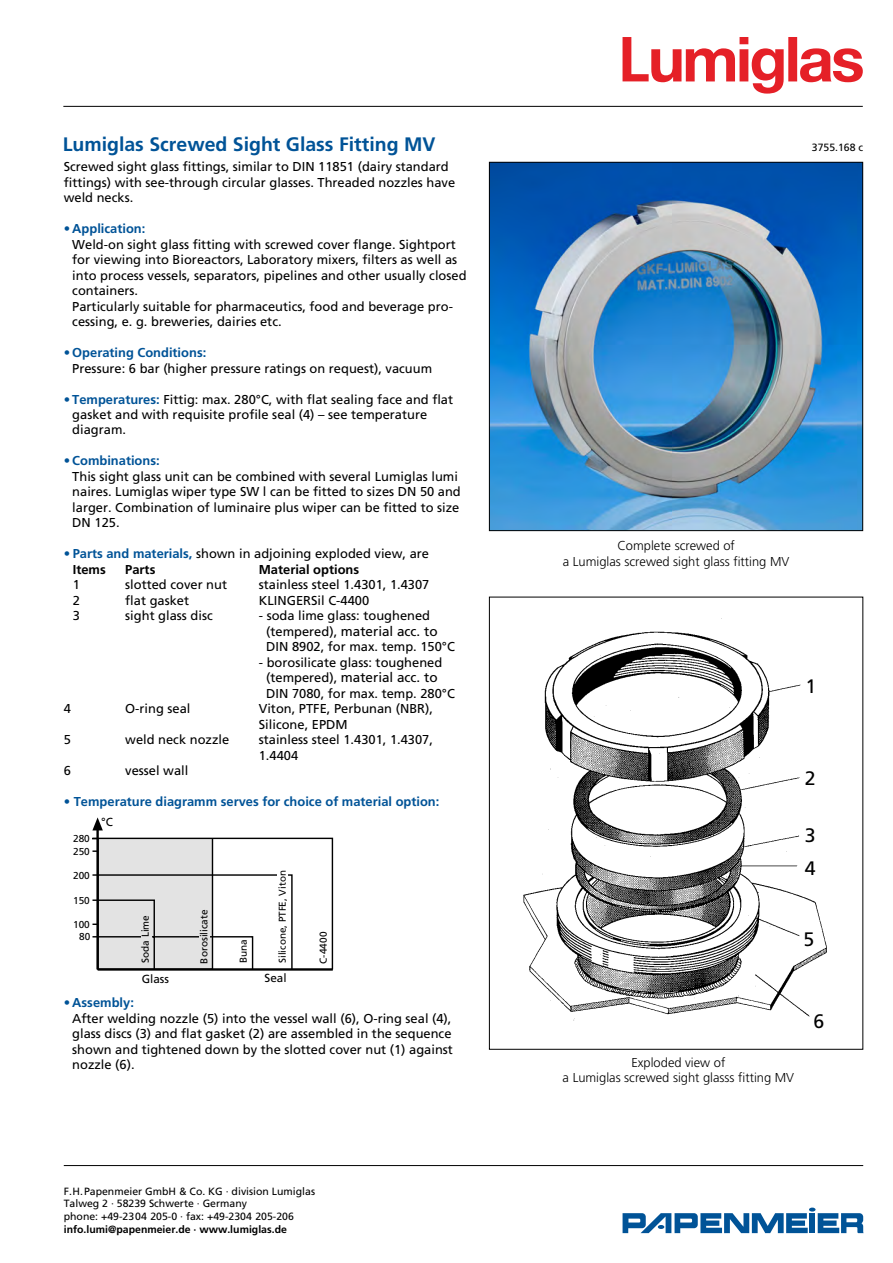
<style>
.page{position:relative;width:893px;height:1263px;background:#fff}
.page>*{position:absolute;margin:0;border:0;box-sizing:border-box;transform-origin:0 0}
.t1{font:700 19.5px "Frutiger";color:#005397}
.t2{font:19.5px "Frutiger";color:#000}
.t3{font:13.5px "Frutiger";color:#000}
.Body_Einzug{font:12.9px/15.5px "Frutiger";color:#000}
.Subhead__blau{font:12.9px/15.5px "Frutiger";color:#000}
.Body{font:12.9px/15.5px "Frutiger";color:#000}
.Subhead__blau-2{font:700 12.9px "Frutiger";color:#005397}
.t4{font:300 12.9px "Frutiger";color:#000}
.t5{font:700 12.9px "Frutiger";color:#000}
.t6{font:11.7px "Frutiger";color:#000}
.t7{font:10.5px "Frutiger";color:#000}
.t8{font:700 10.5px "Frutiger";color:#000}
.t9{font:10.05px "Frutiger";color:#000}
.t10{font:9.9px "Frutiger";color:#000}
.s1{font-weight:700;color:#005397}
.s2{font-size:12.9px}
</style>
<div class="page">
<hr style="left:64px;top:1165px;width:799px;height:1px;background:#000">
<svg style="left:623px;top:1207px;width:241px;height:26px"></svg>
<hr style="left:96px;top:830px;width:3px;height:139px;background:#000">
<svg style="left:92px;top:817px;width:11px;height:13px"></svg>
<svg style="left:92px;top:837px;width:241px;height:134px"></svg>
<div style="left:141px;top:934px;width:10px;height:6px;background:#e3e3e3"></div>
<div style="left:199px;top:934px;width:11px;height:6px;background:#e3e3e3"></div>
<div style="left:277px;top:872px;width:11px;height:6px;background:#fff"></div>
<img style="left:523px;top:618px;width:304px;height:403px">
<img style="left:491px;top:164px;width:370px;height:365px">
<div style="left:489px;top:162px;width:374px;height:369px;border:1px solid #000"></div>
<hr style="left:63px;top:106px;width:800px;height:1px;background:#000">
<svg style="left:622px;top:37px;width:241px;height:57px"></svg>
<p class="t1" style="left:63px;top:132px;width:374px">Lumiglas Screwed Sight Glass Fitting MV</p>
<p class="Body" style="left:64px;top:159px;width:393px">Screwed sight glass fittings, similar to DIN 11851 (dairy standard fittings) with see-through circular glasses. Threaded nozzles have weld necks.</p>
<p class="Subhead__blau-2" style="left:64px;top:221px;width:83px">• Application:</p>
<p class="Body_Einzug" style="left:72px;top:237px;width:396px">Weld-on sight glass fitting with screwed cover flange. Sightport for viewing into Bioreactors, Laboratory mixers, filters as well as into process vessels, separators, pipelines and other usually closed containers.</p>
<p class="Body_Einzug" style="left:72px;top:298px;width:382px">Particularly suitable for pharmaceutics, food and beverage pro-</p>
<p class="Body_Einzug" style="left:72px;top:314px;width:211px">cessing, e. g. breweries, dairies etc.</p>
<p class="Subhead__blau-2" style="left:64px;top:345px;width:144px">• Operating Conditions:</p>
<p class="Body_Einzug" style="left:72px;top:360px;width:361px">Pressure: 6 bar (higher pressure ratings on request), vacuum</p>
<p class="Subhead__blau" style="left:72px;top:391px;width:382px;text-indent:-9px"><span class="s1">• Temperatures:</span> Fittig: max. 280°C, with flat sealing face and flat gasket and with requisite profile seal (4) – see temperature</p>
<p class="Subhead__blau" style="left:72px;top:422px;width:55px">diagram.</p>
<p class="Subhead__blau-2" style="left:64px;top:453px;width:97px">• Combinations:</p>
<p class="Body_Einzug" style="left:72px;top:469px;width:390px">This sight glass unit can be combined with several Lumiglas lumi naires. Lumiglas wiper type SW l can be fitted to sizes DN 50 and larger. Combination of luminaire plus wiper can be fitted to size DN 125.</p>
<p class="Subhead__blau" style="left:64px;top:546px;width:367px"><span class="s1">• Parts and materials,</span> shown in adjoining exploded view, are</p>
<p class="t5" style="left:73px;top:562px;width:34px">Items</p>
<p class="t5" style="left:125px;top:562px;width:32px">Parts</p>
<p class="t5" style="left:259px;top:562px;width:102px">Material options</p>
<p class="Body_Einzug" style="left:73px;top:577px;width:9px">1</p>
<p class="Body_Einzug" style="left:125px;top:577px;width:103px">slotted cover nut</p>
<p class="Body_Einzug" style="left:259px;top:577px;width:172px">stainless steel 1.4301, 1.4307</p>
<p class="Body_Einzug" style="left:73px;top:593px;width:9px">2</p>
<p class="Body_Einzug" style="left:125px;top:593px;width:65px">flat gasket</p>
<p class="Body_Einzug" style="left:259px;top:593px;width:112px">KLINGERSil C-4400</p>
<p class="Body_Einzug" style="left:73px;top:608px;width:9px">3</p>
<p class="Body_Einzug" style="left:125px;top:608px;width:89px">sight glass disc</p>
<p class="Body_Einzug" style="left:259px;top:608px;width:173px">- soda lime glass: toughened</p>
<p class="t3" style="left:266px;top:623px;width:173px"><span class="s2">(tempered),</span> material acc. to</p>
<p class="Body_Einzug" style="left:266px;top:639px;width:190px">DIN 8902, for max. temp. 150°C</p>
<p class="Body_Einzug" style="left:259px;top:654px;width:185px">- borosilicate glass: toughened</p>
<p class="t3" style="left:266px;top:669px;width:173px"><span class="s2">(tempered),</span> material acc. to</p>
<p class="Body_Einzug" style="left:266px;top:685px;width:190px">DIN 7080, for max. temp. 280°C</p>
<p class="Body_Einzug" style="left:64px;top:701px;width:9px">4</p>
<p class="Body_Einzug" style="left:125px;top:701px;width:67px">O-ring seal</p>
<p class="Body_Einzug" style="left:259px;top:701px;width:176px">Viton, PTFE, Perbunan (NBR),</p>
<p class="Body_Einzug" style="left:259px;top:716px;width:90px">Silicone, EPDM</p>
<p class="Body_Einzug" style="left:64px;top:732px;width:9px">5</p>
<p class="Body_Einzug" style="left:125px;top:732px;width:105px">weld neck nozzle</p>
<p class="Body_Einzug" style="left:259px;top:732px;width:176px">stainless steel 1.4301, 1.4307,</p>
<p class="Body_Einzug" style="left:259px;top:747px;width:41px">1.4404</p>
<p class="Body_Einzug" style="left:64px;top:763px;width:9px">6</p>
<p class="Body_Einzug" style="left:125px;top:763px;width:65px">vessel wall</p>
<p class="Subhead__blau-2" style="left:64px;top:794px;width:377px">• Temperature diagramm serves for choice of material option:</p>
<p class="t9" style="left:73px;top:832px;width:18px">280</p>
<p class="t9" style="left:73px;top:845px;width:18px">250</p>
<p class="t9" style="left:73px;top:870px;width:18px">200</p>
<p class="t9" style="left:73px;top:894px;width:18px">150</p>
<p class="t9" style="left:73px;top:918px;width:18px">100</p>
<p class="t9" style="left:79px;top:930px;width:13px">80</p>
<p class="t6" style="left:101px;top:815px;width:13px">°C</p>
<p class="t9" style="left:140px;top:963px;width:49px;rotate:-90deg">Soda Lime</p>
<p class="t9" style="left:198px;top:963px;width:56px;rotate:-90deg">Borosilicate</p>
<p class="t10" style="left:277px;top:963px;width:94px;rotate:-90deg">Silicone, PTFE, Viton</p>
<p class="t9" style="left:238px;top:963px;width:25px;rotate:-90deg">Buna</p>
<p class="t9" style="left:317px;top:964px;width:33px;rotate:-90deg">C-4400</p>
<p class="t6" style="left:142px;top:972px;width:29px">Glass</p>
<p class="t6" style="left:265px;top:971px;width:24px">Seal</p>
<p class="Subhead__blau-2" style="left:64px;top:995px;width:72px">• Assembly:</p>
<p class="Body_Einzug" style="left:72px;top:1011px;width:381px">After welding nozzle (5) into the vessel wall (6), O-ring seal (4),</p>
<p class="Body_Einzug" style="left:72px;top:1026px;width:381px">glass discs (3) and flat gasket (2) are assembled in the sequence</p>
<p class="Body_Einzug" style="left:72px;top:1041px;width:382px">shown and tightened down by the slotted cover nut (1) against</p>
<p class="Body_Einzug" style="left:72px;top:1057px;width:64px">nozzle (6).</p>
<p class="t7" style="left:64px;top:1185px;width:253px">F.H.Papenmeier GmbH &amp; Co. KG · division Lumiglas</p>
<p class="t7" style="left:64px;top:1198px;width:185px">Talweg 2 · 58239 Schwerte · Germany</p>
<p class="t7" style="left:64px;top:1210px;width:232px">phone: +49-2304 205-0 · fax: +49-2304 205-206</p>
<p class="t8" style="left:64px;top:1223px;width:225px">info.lumi@papenmeier.de · www.lumiglas.de</p>
<p class="t7" style="left:812px;top:141px;width:53px">3755.168 c</p>
<p class="t4" style="left:617px;top:538px;width:119px">Complete screwed of</p>
<p class="t4" style="left:563px;top:555px;width:228px">a Lumiglas screwed sight glass fitting MV</p>
<p class="t2" style="left:805px;top:674px;width:12px">1</p>
<p class="t2" style="left:805px;top:767px;width:12px">2</p>
<p class="t2" style="left:805px;top:824px;width:12px">3</p>
<p class="t2" style="left:805px;top:857px;width:12px">4</p>
<p class="t2" style="left:803px;top:928px;width:12px">5</p>
<p class="t4" style="left:631px;top:1055px;width:95px">Exploded view of</p>
<p class="t4" style="left:563px;top:1071px;width:233px">a Lumiglas screwed sight glasss fitting MV</p>
<p class="t2" style="left:813px;top:1009px;width:12px">6</p>
</div>
